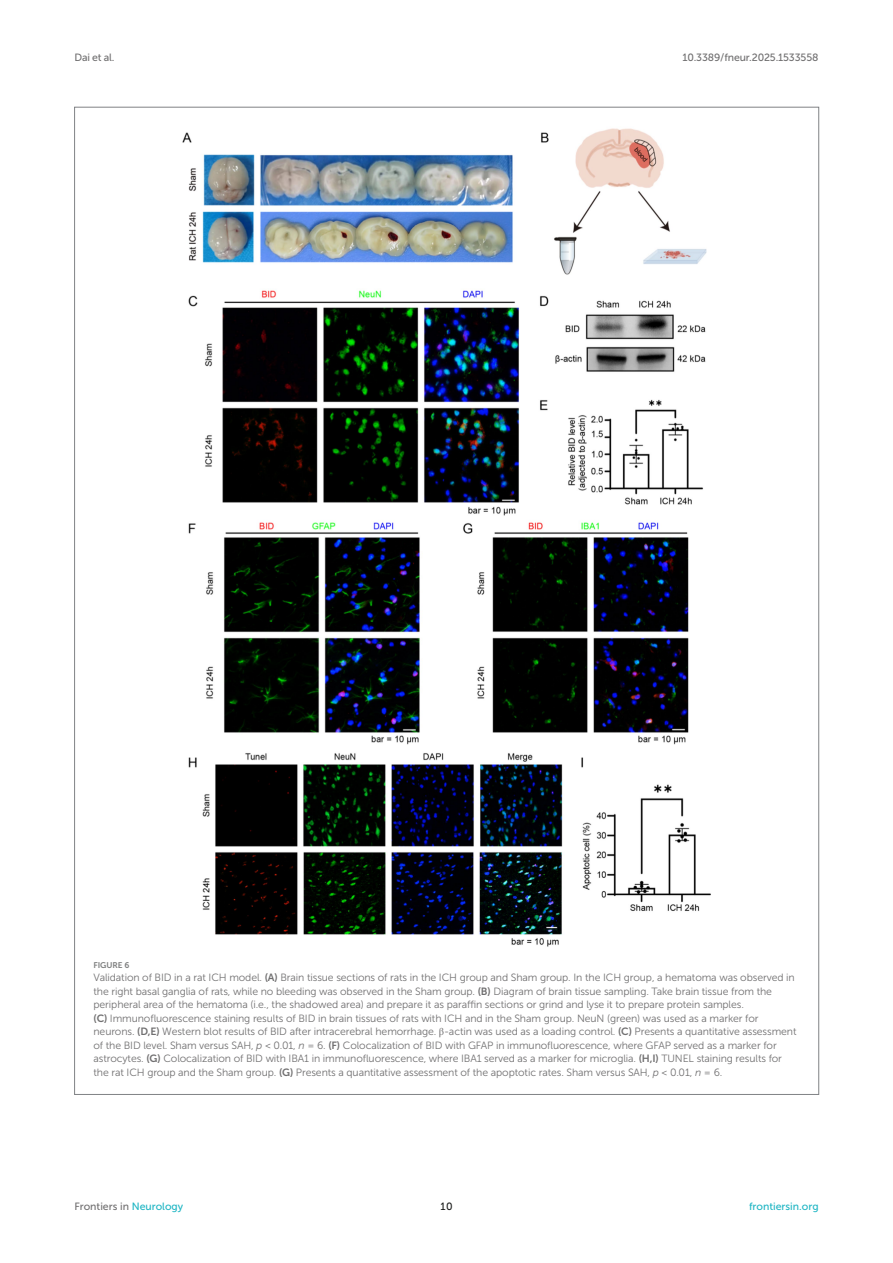
<style>
.page{position:relative;width:893px;height:1263px;background:#fff}
.page>*{position:absolute;margin:0;border:0;box-sizing:border-box;transform-origin:0 0}
.FIG_LEG{font:10.5px/13.5px "Museo Sans 300";letter-spacing:-.01em;color:#706f70}
.t1{font:10.5px "Museo Sans 500";letter-spacing:-.015em;color:#706f70}
.t2{font:10.5px "Museo Sans 500";color:#1db5c3}
.t3{font:10.5px "Museo Sans 500";color:#1b1c1b}
.FIG_HD{font:8.25px "Museo Sans 700";letter-spacing:-.01em;color:#7e7f7f}
.s1{font-family:"Museo Sans 700"}
.s2{font-family:"STIX General"}
.s3{font-style:italic}
.s4{color:#1db5c3}
</style>
<div class="page">
<img style="left:182px;top:128px;width:529px;height:819px">
<p class="t1" style="left:74px;top:52px;width:42px">Dai et al.</p>
<p class="t1" style="left:682px;top:52px;width:138px">10.3389/fneur.2025.1533558</p>
<p class="FIG_HD" style="left:94px;top:960px;width:37px">FIGURE 6</p>
<p class="FIG_LEG" style="left:94px;top:971px;width:704px">Validation of BID in a rat ICH model. <span class="s1">(A)</span> Brain tissue sections of rats in the ICH group and Sham group. In the ICH group, a hematoma was observed in the right basal ganglia of rats, while no bleeding was observed in the Sham group. <span class="s1">(B)</span> Diagram of brain tissue sampling. Take brain tissue from the peripheral area of the hematoma (i.e., the shadowed area) and prepare it as paraffin sections or grind and lyse it to prepare protein samples.<br><span class="s1">(C)</span> Immunofluorescence staining results of BID in brain tissues of rats with ICH and in the Sham group. NeuN (green) was used as a marker for neurons. <span class="s1">(D,E)</span> Western blot results of BID after intracerebral hemorrhage. <span class="s2">β</span>-actin was used as a loading control. <span class="s1">(C)</span> Presents a quantitative assessment of the BID level. Sham versus SAH, <span class="s3">p</span> &lt; 0.01, <span class="s3">n</span> = 6. <span class="s1">(F)</span> Colocalization of BID with GFAP in immunofluorescence, where GFAP served as a marker for astrocytes. <span class="s1">(G)</span> Colocalization of BID with IBA1 in immunofluorescence, where IBA1 served as a marker for microglia. <span class="s1">(H,I)</span> TUNEL staining results for the rat ICH group and the Sham group. <span class="s1">(G)</span> Presents a quantitative assessment of the apoptotic rates. Sham versus SAH, <span class="s3">p</span> &lt; 0.01, <span class="s3">n</span> = 6.</p>
<p class="t1" style="left:74px;top:1200px;width:110px">Frontiers in <span class="s4">Neurology</span></p>
<p class="t3" style="left:440px;top:1200px;width:14px">10</p>
<p class="t2" style="left:749px;top:1200px;width:71px">frontiersin.org</p>
</div>
